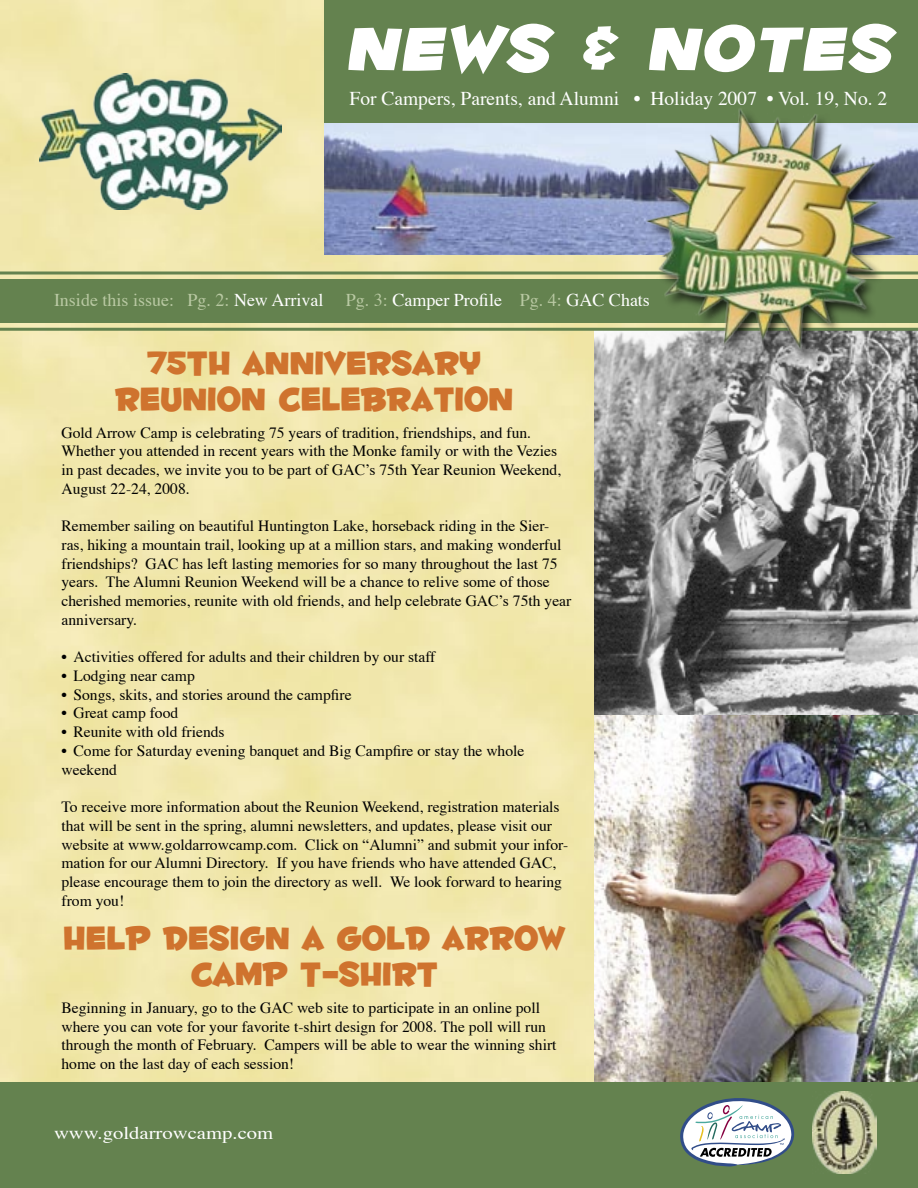
<style>
.page{position:relative;width:918px;height:1188px;background:#fff}
.page>*{position:absolute;margin:0;border:0;box-sizing:border-box;transform-origin:0 0}
.t1{font:italic 75px "Fontdinerdotcom Huggable";color:#fff;scale:1.1 1}
.t2{font:39px/36px "Fontdinerdotcom Huggable";color:#cf732e;text-align:center}
.t3{font:19.5px "Times";color:#fff}
.t4{font:18px "Times";color:#b9c9a3}
.t5{font:18px "Times";color:#fff}
.t6{font:18px "Times";color:#fff;scale:1.15 1}
.t7{font:15.6px/18.8px "Times";color:#000}
.s1{color:#fff}
.s2{color:#b9c9a3}
</style>
<div class="page">
<img style="left:0;top:0;width:918px;height:1082px">
<div style="left:0;top:280px;width:918px;height:43px;background:#64824f"></div>
<img style="left:324px;top:123px;width:594px;height:132px">
<div style="left:324px;top:0;width:594px;height:123px;background:#64824f"></div>
<hr style="left:0;top:272px;width:918px;height:2px;background:#64824f">
<img style="left:594px;top:331px;width:324px;height:385px">
<img style="left:594px;top:716px;width:324px;height:366px">
<div style="left:0;top:1082px;width:918px;height:106px;background:#64824f"></div>
<svg style="left:680px;top:1098px;width:114px;height:68px"></svg>
<img style="left:40px;top:74px;width:242px;height:135px">
<img style="left:813px;top:1091px;width:63px;height:82px">
<hr style="left:0;top:328px;width:918px;height:3px;background:#64824f">
<img style="left:632px;top:108px;width:277px;height:256px">
<h1 class="t1" style="left:345px;top:3px;width:511px">NEWS &amp; NOTES</h1>
<p class="t3" style="left:350px;top:80px;width:539px">For Campers, Parents, and Alumni • Holiday 2007 • Vol. 19, No. 2</p>
<p class="t4" style="left:54px;top:283px;width:271px">Inside this issue: Pg. 2: <span class="s1">New Arrival</span></p>
<p class="t5" style="left:346px;top:283px;width:306px"><span class="s2">Pg. 3:</span> Camper Profile <span class="s2">Pg. 4:</span> GAC Chats</p>
<h2 class="t2" style="left:115px;top:344px;width:400px">75TH ANNIVERSARY<br>REUNION CELEBRATION</h2>
<p class="t7" style="left:62px;top:422px;width:501px">Gold Arrow Camp is celebrating 75 years of tradition, friendships, and fun.<br>Whether you attended in recent years with the Monke family or with the Vezies in past decades, we invite you to be part of GAC’s 75th Year Reunion Weekend, August 22-24, 2008.</p>
<p class="t7" style="left:62px;top:515px;width:511px">Remember sailing on beautiful Huntington Lake, horseback riding in the Sier&shy;ras, hiking a mountain trail, looking up at a million stars, and making wonderful friendships? GAC has left lasting memories for so many throughout the last 75 years. The Alumni Reunion Weekend will be a chance to relive some of those cherished memories, reunite with old friends, and help celebrate GAC’s 75th year anniversary.</p>
<p class="t7" style="left:62px;top:646px;width:376px">• Activities offered for adults and their children by our staff</p>
<p class="t7" style="left:62px;top:665px;width:135px">• Lodging near camp</p>
<p class="t7" style="left:62px;top:684px;width:292px">• Songs, skits, and stories around the campfire</p>
<p class="t7" style="left:62px;top:703px;width:118px">• Great camp food</p>
<p class="t7" style="left:62px;top:721px;width:165px">• Reunite with old friends</p>
<p class="t7" style="left:62px;top:740px;width:465px">• Come for Saturday evening banquet and Big Campfire or stay the whole weekend</p>
<p class="t7" style="left:61px;top:796px;width:508px">To receive more information about the Reunion Weekend, registration materials that will be sent in the spring, alumni newsletters, and updates, please visit our website at www.goldarrowcamp.com. Click on “Alumni” and submit your infor&shy;mation for our Alumni Directory. If you have friends who have attended GAC, please encourage them to join the directory as well. We look forward to hearing from you!</p>
<h2 class="t2" style="left:63px;top:919px;width:503px">HELP DESIGN A GOLD ARROW<br>CAMP T-SHIRT</h2>
<p class="t7" style="left:62px;top:997px;width:497px">Beginning in January, go to the GAC web site to participate in an online poll where you can vote for your favorite t-shirt design for 2008. The poll will run through the month of February. Campers will be able to wear the winning shirt home on the last day of each session!</p>
<p class="t6" style="left:54px;top:1116px;width:192px">www.goldarrowcamp.com</p>
</div>
